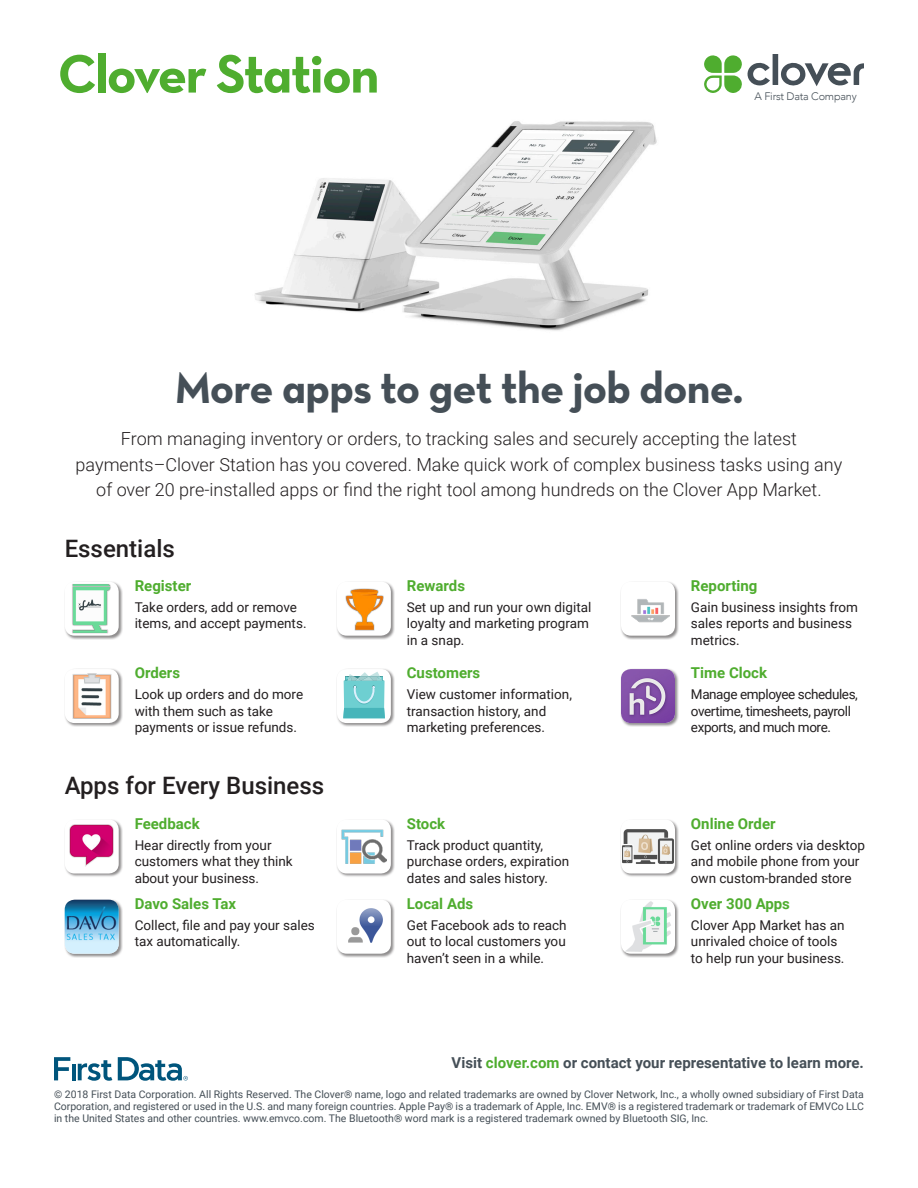
<style>
.page{position:relative;width:918px;height:1188px;background:#fff}
.page>*{position:absolute;margin:0;border:0;box-sizing:border-box;transform-origin:0 0}
.t1{font:55.05px "Neutra Text Bold Alt";letter-spacing:-.035em;color:#4fad2f}
.t2{font:45px "Neutra Text Bold Alt";letter-spacing:-.02em;color:#454f57}
.t3{font:500 24px "Roboto";color:#231f20}
.t4{font:300 18px/25.5px "Roboto";color:#231f20;text-align:center}
.t5{font:700 15px "Roboto";color:#4fad2f}
.t6{font:700 15px "Roboto";color:#454f57}
.t7{font:13.5px/16.5px "Roboto";color:#231f20}
.t8{font:13.5px/16.5px "Roboto";letter-spacing:-.03em;color:#231f20}
.t9{font:300 10.95px "Avenir";letter-spacing:-.02em;color:#454f57}
.t10{font:10.5px/12px "Roboto";color:#454f57;text-align:justify}
.s1{color:#4fad2f}
</style>
<div class="page">
<img style="left:255px;top:121px;width:402px;height:210px">
<hr style="left:72px;top:1064px;width:4px;height:16px;background:#00557c">
<svg style="left:78px;top:1060px;width:34px;height:21px"></svg>
<svg style="left:54px;top:1057px;width:16px;height:23px"></svg>
<svg style="left:118px;top:1057px;width:70px;height:24px"></svg>
<svg style="left:704px;top:54px;width:160px;height:39px"></svg>
<div style="left:64px;top:581px;width:59px;height:59px;background:#231f20;opacity:.51"></div>
<svg style="left:65px;top:582px;width:54px;height:54px"></svg>
<img style="left:67px;top:584px;width:50px;height:49px">
<div style="left:620px;top:581px;width:59px;height:59px;background:#231f20;opacity:.51"></div>
<div style="left:621px;top:582px;width:54px;height:54px;background:#fff;border-radius:10px"></div>
<img style="left:631px;top:599px;width:38px;height:24px">
<div style="left:620px;top:668px;width:59px;height:59px;background:#231f20;opacity:.51"></div>
<img style="left:621px;top:669px;width:54px;height:54px">
<div style="left:336px;top:581px;width:59px;height:59px;background:#231f20;opacity:.51"></div>
<div style="left:337px;top:582px;width:54px;height:54px;background:#fff;border-radius:10px"></div>
<img style="left:345px;top:588px;width:39px;height:42px">
<div style="left:64px;top:819px;width:59px;height:59px;background:#231f20;opacity:.51"></div>
<div style="left:65px;top:820px;width:54px;height:54px;background:#fff;border-radius:10px"></div>
<img style="left:70px;top:824px;width:44px;height:43px">
<div style="left:64px;top:668px;width:59px;height:59px;background:#231f20;opacity:.51"></div>
<div style="left:65px;top:669px;width:54px;height:54px;background:#fff;border-radius:10px"></div>
<img style="left:72px;top:673px;width:40px;height:46px">
<div style="left:336px;top:819px;width:59px;height:59px;background:#231f20;opacity:.51"></div>
<div style="left:337px;top:820px;width:54px;height:54px;background:#fff;border-radius:10px"></div>
<img style="left:342px;top:829px;width:44px;height:35px">
<div style="left:336px;top:899px;width:59px;height:59px;background:#231f20;opacity:.51"></div>
<div style="left:337px;top:900px;width:54px;height:54px;background:#fff;border-radius:10px"></div>
<img style="left:348px;top:908px;width:35px;height:35px">
<div style="left:620px;top:819px;width:59px;height:59px;background:#231f20;opacity:.51"></div>
<img style="left:621px;top:820px;width:54px;height:54px">
<div style="left:620px;top:899px;width:59px;height:59px;background:#231f20;opacity:.51"></div>
<svg style="left:621px;top:900px;width:54px;height:54px"></svg>
<img style="left:622px;top:900px;width:52px;height:53px">
<div style="left:64px;top:899px;width:59px;height:59px;background:#231f20;opacity:.51"></div>
<img style="left:65px;top:900px;width:54px;height:54px">
<div style="left:336px;top:668px;width:59px;height:59px;background:#231f20;opacity:.51"></div>
<div style="left:337px;top:669px;width:54px;height:54px;background:#fff;border-radius:10px"></div>
<svg style="left:343px;top:672px;width:42px;height:46px;background:#7dced1"></svg>
<p class="t1" style="left:58px;top:40px;width:323px">Clover Station</p>
<p class="t9" style="left:755px;top:90px;width:104px">A First Data Company</p>
<p class="t2" style="left:174px;top:360px;width:571px">More apps to get the job done.</p>
<p class="t4" style="left:76px;top:425px;width:768px">From managing inventory or orders, to tracking sales and securely accepting the latest payments–Clover Station has you covered. Make quick work of complex business tasks using any of over 20 pre-installed apps or find the right tool among hundreds on the Clover App Market.</p>
<p class="t3" style="left:65px;top:532px;width:112px">Essentials</p>
<p class="t5" style="left:135px;top:575px;width:58px">Register</p>
<p class="t5" style="left:407px;top:575px;width:60px">Rewards</p>
<p class="t5" style="left:691px;top:575px;width:68px">Reporting</p>
<p class="t7" style="left:135px;top:598px;width:173px">Take orders, add or remove items, and accept payments.</p>
<p class="t7" style="left:407px;top:598px;width:186px">Set up and run your own digital loyalty and marketing program in a snap.</p>
<p class="t7" style="left:691px;top:598px;width:169px">Gain business insights from sales reports and business metrics.</p>
<p class="t5" style="left:135px;top:662px;width:47px">Orders</p>
<p class="t5" style="left:407px;top:662px;width:75px">Customers</p>
<p class="t5" style="left:691px;top:662px;width:78px">Time Clock</p>
<p class="t7" style="left:135px;top:686px;width:170px">Look up orders and do more with them such as take payments or issue refunds.</p>
<p class="t7" style="left:407px;top:686px;width:167px">View customer information, transaction history, and marketing preferences.</p>
<p class="t8" style="left:691px;top:686px;width:168px">Manage employee schedules, overtime, timesheets, payroll exports, and much more.</p>
<p class="t3" style="left:65px;top:768px;width:261px">Apps for Every Business</p>
<p class="t5" style="left:135px;top:813px;width:67px">Feedback</p>
<p class="t5" style="left:407px;top:813px;width:40px">Stock</p>
<p class="t5" style="left:691px;top:813px;width:86px">Online Order</p>
<p class="t7" style="left:135px;top:836px;width:160px">Hear directly from your customers what they think about your business.</p>
<p class="t7" style="left:407px;top:836px;width:164px">Track product quantity, purchase orders, expiration dates and sales history.</p>
<p class="t7" style="left:691px;top:836px;width:176px">Get online orders via desktop and mobile phone from your own custom-branded store</p>
<p class="t5" style="left:135px;top:893px;width:103px">Davo Sales Tax</p>
<p class="t5" style="left:407px;top:893px;width:68px">Local Ads</p>
<p class="t5" style="left:691px;top:893px;width:101px">Over 300 Apps</p>
<p class="t7" style="left:135px;top:916px;width:182px">Collect, file and pay your sales tax automatically.</p>
<p class="t7" style="left:407px;top:916px;width:161px;text-align:justify">Get Facebook ads to reach out to local customers you haven’t seen in a while.</p>
<p class="t7" style="left:691px;top:916px;width:155px">Clover App Market has an unrivaled choice of tools to help run your business.</p>
<p class="t6" style="left:452px;top:1053px;width:414px">Visit <span class="s1">clover.com</span> or contact your representative to learn more.</p>
<p class="t10" style="left:54px;top:1088px;width:812px">© 2018 First Data Corporation. All Rights Reserved. The Clover® name, logo and related trademarks are owned by Clover Network, Inc., a wholly owned subsidiary of First Data Corporation, and registered or used in the U.S. and many foreign countries. Apple Pay® is a trademark of Apple, Inc. EMV® is a registered trademark or trademark of EMVCo LLC in the United States and other countries. www.emvco.com. The Bluetooth® word mark is a registered trademark owned by Bluetooth SIG, Inc.</p>
</div>
